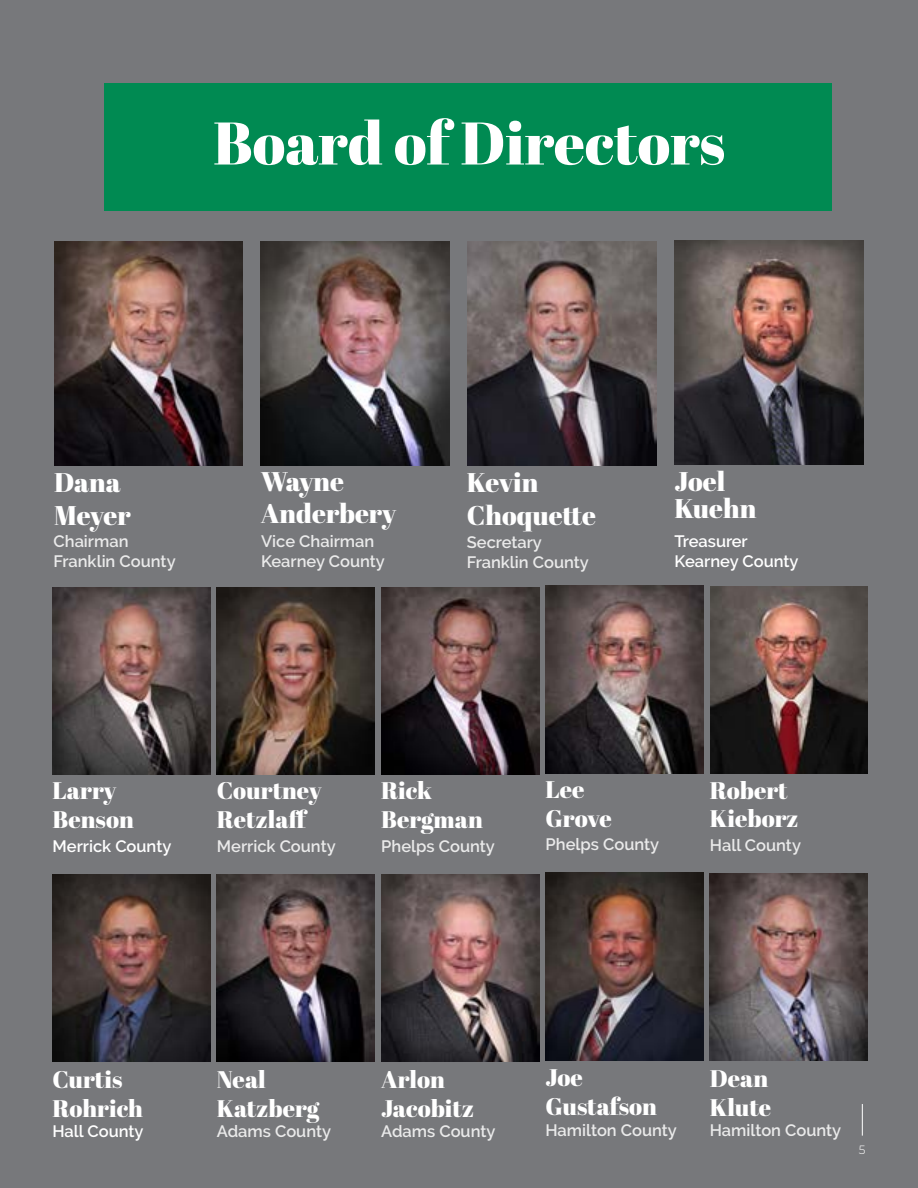
<style>
.page{position:relative;width:918px;height:1188px;background:#77787b}
.page>*{position:absolute;margin:0;border:0;box-sizing:border-box;transform-origin:0 0}
.t1{font:60px "Abril Fatface";color:#fff}
.t2{font:27px/32.4px "Abril Fatface";color:#fff}
.t3{font:24px/28.8px "Abril Fatface";color:#fff}
.t4{font:600 16.5px/20.1px "Raleway";color:#eaeaea}
.t5{font:600 16.5px/20.1px "Raleway";color:#fff}
.t6{font:300 12px "Montserrat";color:#fff}
</style>
<div class="page">
<div style="left:104px;top:83px;width:727px;height:128px;background:#008a52"></div>
<img style="left:546px;top:586px;width:157px;height:187px">
<img style="left:53px;top:587px;width:157px;height:188px">
<img style="left:217px;top:587px;width:158px;height:188px">
<img style="left:381px;top:587px;width:158px;height:188px">
<img style="left:710px;top:586px;width:158px;height:188px">
<img style="left:546px;top:873px;width:157px;height:187px">
<img style="left:52px;top:874px;width:158px;height:188px">
<img style="left:217px;top:874px;width:158px;height:188px">
<img style="left:381px;top:874px;width:158px;height:188px">
<img style="left:710px;top:873px;width:158px;height:188px">
<img style="left:468px;top:242px;width:188px;height:224px">
<img style="left:675px;top:241px;width:188px;height:224px">
<img style="left:54px;top:242px;width:188px;height:224px">
<img style="left:261px;top:242px;width:188px;height:224px">
<hr style="left:862px;top:1104px;width:1px;height:32px;background:#fff">
<h1 class="t1" style="left:213px;top:101px;width:514px">Board of Directors</h1>
<h2 class="t2" style="left:54px;top:466px;width:78px">Dana<br>Meyer</h2>
<p class="t4" style="left:54px;top:531px;width:124px">Chairman<br>Franklin County</p>
<h2 class="t2" style="left:261px;top:464px;width:137px">Wayne<br>Anderbery</h2>
<p class="t4" style="left:261px;top:531px;width:125px">Vice Chairman<br>Kearney County</p>
<h2 class="t2" style="left:467px;top:466px;width:131px">Kevin<br>Choquette</h2>
<p class="t4" style="left:467px;top:532px;width:124px">Secretary<br>Franklin County</p>
<h2 class="t2" style="left:675px;top:467px;width:83px;line-height:27px">Joel<br>Kuehn</h2>
<p class="t5" style="left:675px;top:531px;width:125px">Treasurer<br>Kearney County</p>
<h3 class="t3" style="left:53px;top:776px;width:83px">Larry<br>Benson</h3>
<p class="t5" style="left:53px;top:836px;width:120px">Merrick County</p>
<h3 class="t3" style="left:217px;top:776px;width:106px">Courtney<br>Retzlaff</h3>
<p class="t4" style="left:217px;top:836px;width:120px">Merrick County</p>
<h3 class="t3" style="left:381px;top:776px;width:103px">Rick<br>Bergman</h3>
<p class="t4" style="left:381px;top:836px;width:115px">Phelps County</p>
<h3 class="t3" style="left:546px;top:774px;width:68px">Lee<br>Grove</h3>
<p class="t4" style="left:546px;top:834px;width:115px">Phelps County</p>
<h3 class="t3" style="left:710px;top:775px;width:90px">Robert<br>Kieborz</h3>
<p class="t4" style="left:710px;top:835px;width:93px">Hall County</p>
<h3 class="t3" style="left:52px;top:1064px;width:92px">Curtis<br>Rohrich</h3>
<p class="t5" style="left:52px;top:1121px;width:93px">Hall County</p>
<h3 class="t3" style="left:217px;top:1064px;width:104px">Neal<br>Katzberg</h3>
<p class="t4" style="left:217px;top:1121px;width:116px">Adams County</p>
<h3 class="t3" style="left:381px;top:1064px;width:95px">Arlon<br>Jacobitz</h3>
<p class="t4" style="left:381px;top:1121px;width:116px">Adams County</p>
<h3 class="t3" style="left:545px;top:1063px;width:113px">Joe<br>Gustafson</h3>
<p class="t4" style="left:545px;top:1120px;width:133px">Hamilton County</p>
<h3 class="t3" style="left:710px;top:1063px;width:63px">Dean<br>Klute</h3>
<p class="t4" style="left:710px;top:1121px;width:133px">Hamilton County</p>
<p class="t6" style="left:859px;top:1142px;width:8px">5</p>
</div>
